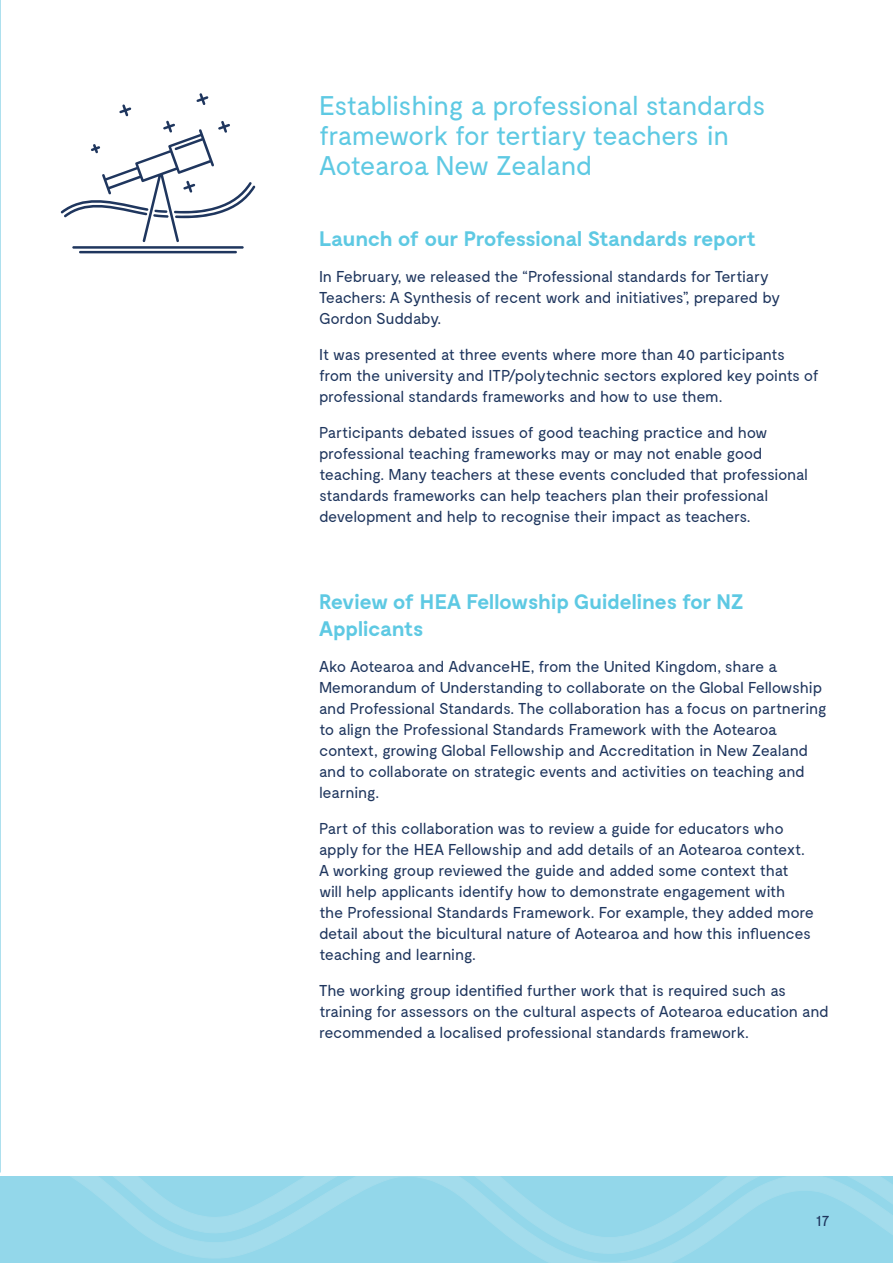
<style>
.page{position:relative;width:893px;height:1263px;background:#fff}
.page>*{position:absolute;margin:0;border:0;box-sizing:border-box;transform-origin:0 0}
.t1{font:27px/30px "Moderat";letter-spacing:-.025em;color:#5ec9e3}
.t2{font:700 21px/27px "Moderat";letter-spacing:-.025em;color:#5ec9e3}
.t3{font:15.75px/21px "Moderat";letter-spacing:-.025em;color:#1f365e}
.s1{font-size:15px}
</style>
<div class="page">
<svg style="left:0;top:1177px;width:892px;height:86px;background:#97d8ea"></svg>
<hr style="left:72px;top:246px;width:172px;height:3px;background:#1f365e">
<hr style="left:79px;top:251px;width:158px;height:2px;background:#1f365e">
<svg style="left:61px;top:93px;width:194px;height:149px"></svg>
<h1 class="t1" style="left:319px;top:94px;width:448px">Establishing a professional standards framework for tertiary teachers in<br>Aotearoa New Zealand</h1>
<h2 class="t2" style="left:319px;top:228px;width:439px">Launch of our Professional Standards report</h2>
<p class="t3" style="left:319px;top:268px;width:463px">In February, we released the “Professional standards for Tertiary<br>Teachers: A Synthesis of recent work and initiatives”, prepared by<br>Gordon Suddaby.</p>
<p class="t3" style="left:319px;top:346px;width:501px">It was presented at three events where more than 40 participants from the university and ITP/polytechnic sectors explored key points of professional standards frameworks and how to use them.</p>
<p class="t3" style="left:319px;top:424px;width:490px">Participants debated issues of good teaching practice and how professional teaching frameworks may or may not enable good teaching. Many teachers at these events concluded that professional standards frameworks can help teachers plan their professional development and help to recognise their impact as teachers.</p>
<h2 class="t2" style="left:319px;top:591px;width:426px">Review of HEA Fellowship Guidelines for NZ<br>Applicants</h2>
<p class="t3" style="left:319px;top:658px;width:509px">Ako Aotearoa and AdvanceHE, from the United Kingdom, share a Memorandum of Understanding to collaborate on the Global Fellowship and Professional Standards. The collaboration has a focus on partnering to align the Professional Standards Framework with the Aotearoa context, growing Global Fellowship and Accreditation in New Zealand and to collaborate on strategic events and activities on teaching and learning.</p>
<p class="t3" style="left:319px;top:820px;width:496px">Part of this collaboration was to review a guide for educators who apply for the HEA Fellowship and add details of an Aotearoa context.<br>A working group reviewed the guide and added some context that will help applicants identify how to demonstrate engagement with<br>the Professional Standards Framework. For example, they added more detail about the bicultural nature of Aotearoa and how this influences teaching and learning.</p>
<p class="t3" style="left:319px;top:982px;width:511px">The working group identified further work that is required such as training for assessors on the cultural aspects of Aotearoa education and recommended a localised professional standards framework.</p>
<p class="t3" style="left:815px;top:1212px;width:26px">17<span class="s1">17</span></p>
</div>
